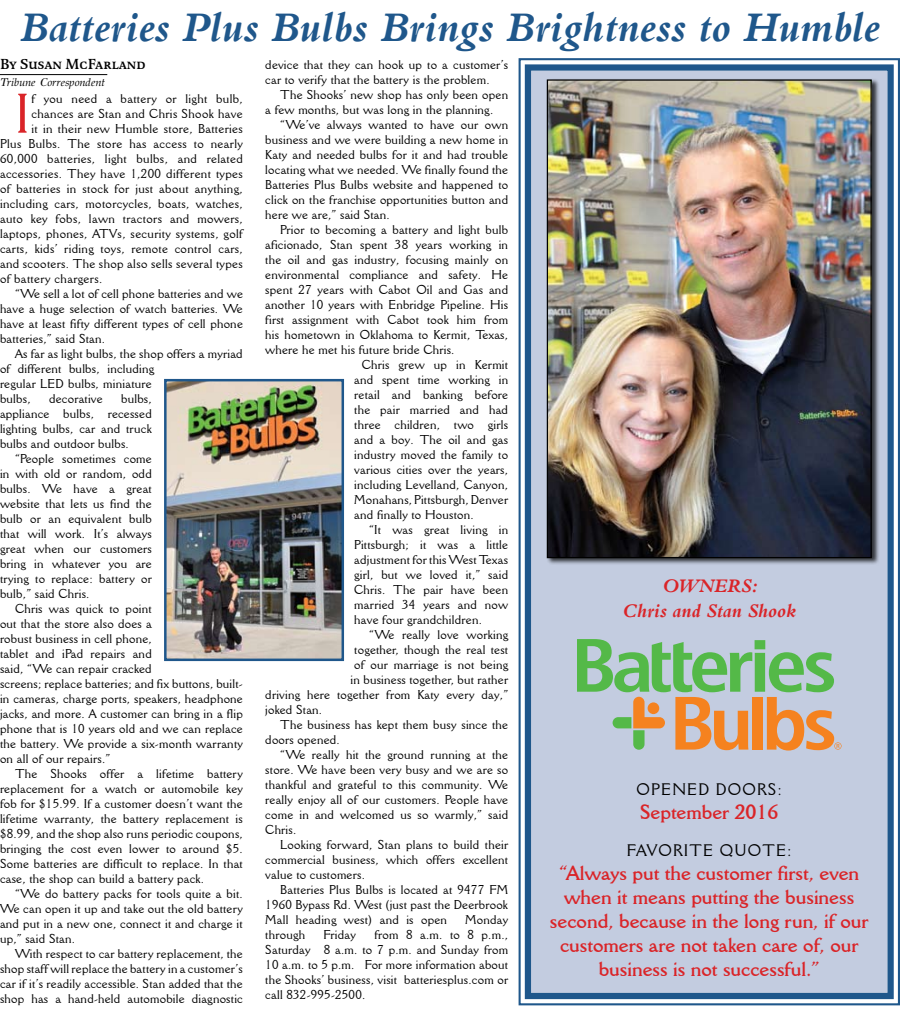
<style>
.page{position:relative;width:900px;height:1013px;background:#fff}
.page>*{position:absolute;margin:0;border:0;box-sizing:border-box;transform-origin:0 0}
.t1{font:54.25px "Della Robbia BT";color:#da2428}
.t2{font:italic 700 43.75px "Bembo";color:#1f578b}
.t3{font:700 20px/24px "Della Robbia BT";color:#da2428;text-align:center}
.t4{font:italic 700 20px/24px "Bembo";color:#da2428;text-align:center}
.t5{font:16.25px "Della Robbia BT";letter-spacing:.075em;color:#000}
.t6{font:500 15px "Latienne SCT";color:#000}
.t7{font:12.5px/15px "Della Robbia BT";letter-spacing:.02em;color:#000;text-align:justify}
.t8{font:italic 11.25px "GFS Didot";color:#000}
</style>
<div class="page">
<svg style="left:518px;top:58px;width:382px;height:948px"></svg>
<div style="left:525px;top:64px;width:369px;height:935px;border:6px solid #1f578b"></div>
<div style="left:546px;top:77px;width:334px;height:488px;background:#000;opacity:.75"></div>
<img style="left:549px;top:81px;width:321px;height:475px">
<div style="left:547px;top:79px;width:325px;height:479px;border:1px solid #000"></div>
<hr style="left:0;top:74px;width:107px;height:1px;background:#000">
<img style="left:167px;top:382px;width:174px;height:276px">
<div style="left:164px;top:379px;width:180px;height:282px;border:2px solid #1f578b"></div>
<svg style="left:577px;top:639px;width:265px;height:111px"></svg>
<h2 class="t2" style="left:20px;top:1px;width:862px">Batteries Plus Bulbs Brings Brightness to Humble</h2>
<p class="t6" style="left:0;top:55px;width:147px">By Susan McFarland</p>
<p class="t8" style="left:0;top:73px;width:107px">Tribune Correspondent</p>
<h1 class="t1" style="left:15px;top:80px;width:16px">I</h1>
<p class="t7" style="left:31px;top:91px;width:213px">f you need a battery or light bulb,</p>
<p class="t7" style="left:31px;top:106px;width:213px">chances are Stan and Chris Shook have</p>
<p class="t7" style="left:31px;top:121px;width:213px">it in their new Humble store, Batteries</p>
<p class="t7" style="left:0;top:136px;width:244px">Plus Bulbs. The store has access to nearly</p>
<p class="t7" style="left:0;top:151px;width:244px">60,000 batteries, light bulbs, and related</p>
<p class="t7" style="left:0;top:166px;width:244px">accessories. They have 1,200 different types</p>
<p class="t7" style="left:0;top:181px;width:244px">of batteries in stock for just about anything,</p>
<p class="t7" style="left:0;top:196px;width:244px">including cars, motorcycles, boats, watches,</p>
<p class="t7" style="left:0;top:211px;width:244px">auto key fobs, lawn tractors and mowers,</p>
<p class="t7" style="left:0;top:226px;width:244px">laptops, phones, ATVs, security systems, golf</p>
<p class="t7" style="left:0;top:241px;width:244px">carts, kids’ riding toys, remote control cars,</p>
<p class="t7" style="left:0;top:256px;width:244px">and scooters. The shop also sells several types</p>
<p class="t7" style="left:0;top:271px;width:104px">of battery chargers.</p>
<p class="t7" style="left:15px;top:286px;width:229px">“We sell a lot of cell phone batteries and we</p>
<p class="t7" style="left:0;top:301px;width:244px">have a huge selection of watch batteries. We</p>
<p class="t7" style="left:0;top:316px;width:244px">have at least fifty different types of cell phone</p>
<p class="t7" style="left:0;top:331px;width:107px">batteries,” said Stan.</p>
<p class="t7" style="left:15px;top:346px;width:229px">As far as light bulbs, the shop offers a myriad</p>
<p class="t7" style="left:0;top:361px;width:156px">of different bulbs, including</p>
<p class="t7" style="left:0;top:376px;width:153px">regular LED bulbs, miniature</p>
<p class="t7" style="left:0;top:391px;width:32px">bulbs,</p>
<p class="t7" style="left:49px;top:391px;width:55px">decorative</p>
<p class="t7" style="left:0;top:391px;width:153px;text-indent:121px">bulbs, appliance bulbs, recessed lighting bulbs, car and truck bulbs and outdoor bulbs.</p>
<p class="t7" style="left:0;top:451px;width:153px;text-indent:15px">“People sometimes come in with old or random, odd bulbs. We have a great website that lets us find the bulb or an equivalent bulb that will work. It’s always great when our customers bring in whatever you are trying to replace: battery or bulb,” said Chris.</p>
<p class="t7" style="left:0;top:601px;width:244px;text-align:left;text-indent:15px">Chris was quick to point<br>out that the store also does a<br>robust business in cell phone,<br>tablet and iPad repairs and<br>said, “We can repair cracked<br>screens; replace batteries; and fix buttons, built&shy;in cameras, charge ports, speakers, headphone jacks, and more. A customer can bring in a flip phone that is 10 years old and we can replace the battery. We provide a six-month warranty on all of our repairs.”</p>
<p class="t7" style="left:0;top:766px;width:244px;text-indent:15px">The Shooks offer a lifetime battery replacement for a watch or automobile key fob for $15.99. If a customer doesn’t want the lifetime warranty, the battery replacement is $8.99, and the shop also runs periodic coupons, bringing the cost even lower to around $5.<br>Some batteries are difficult to replace. In that case, the shop can build a battery pack.</p>
<p class="t7" style="left:0;top:886px;width:244px;text-indent:15px">“We do battery packs for tools quite a bit.<br>We can open it up and take out the old battery and put in a new one, connect it and charge it up,” said Stan.</p>
<p class="t7" style="left:0;top:946px;width:244px;text-indent:15px">With respect to car battery replacement, the shop staff will replace the battery in a customer’s car if it’s readily accessible. Stan added that the shop has a hand-held automobile diagnostic</p>
<p class="t7" style="left:265px;top:56px;width:244px">device that they can hook up to a customer’s car to verify that the battery is the problem.</p>
<p class="t7" style="left:265px;top:86px;width:244px;text-indent:15px">The Shooks’ new shop has only been open a few months, but was long in the planning.</p>
<p class="t7" style="left:265px;top:116px;width:244px;text-indent:15px">“We’ve always wanted to have our own business and we were building a new home in Katy and needed bulbs for it and had trouble locating what we needed. We finally found the Batteries Plus Bulbs website and happened to click on the franchise opportunities button and here we are,” said Stan.</p>
<p class="t7" style="left:280px;top:221px;width:229px">Prior to becoming a battery and light bulb</p>
<p class="t7" style="left:265px;top:236px;width:244px">aficionado, Stan spent 38 years working in</p>
<p class="t7" style="left:265px;top:251px;width:244px">the oil and gas industry, focusing mainly on</p>
<p class="t7" style="left:265px;top:266px;width:244px">environmental compliance and safety. He</p>
<p class="t7" style="left:265px;top:281px;width:244px">spent 27 years with Cabot Oil and Gas and</p>
<p class="t7" style="left:265px;top:296px;width:244px">another 10 years with Enbridge Pipeline. His</p>
<p class="t7" style="left:265px;top:311px;width:244px">first assignment with Cabot took him from</p>
<p class="t7" style="left:265px;top:326px;width:244px">his hometown in Oklahoma to Kermit, Texas,</p>
<p class="t7" style="left:265px;top:341px;width:191px">where he met his future bride Chris.</p>
<p class="t7" style="left:362px;top:356px;width:148px">Chris grew up in Kermit</p>
<p class="t7" style="left:354px;top:371px;width:155px">and spent time working in</p>
<p class="t7" style="left:354px;top:386px;width:155px">retail and banking before</p>
<p class="t7" style="left:354px;top:401px;width:155px">the pair married and had</p>
<p class="t7" style="left:354px;top:416px;width:155px">three children, two girls</p>
<p class="t7" style="left:354px;top:431px;width:155px">and a boy. The oil and gas</p>
<p class="t7" style="left:354px;top:446px;width:155px">industry moved the family to</p>
<p class="t7" style="left:354px;top:461px;width:155px">various cities over the years,</p>
<p class="t7" style="left:354px;top:476px;width:155px">including Levelland, Canyon,</p>
<p class="t7" style="left:354px;top:491px;width:155px">Monahans, Pittsburgh, Denver</p>
<p class="t7" style="left:354px;top:506px;width:121px">and finally to Houston.</p>
<p class="t7" style="left:369px;top:521px;width:140px">“It was great living in</p>
<p class="t7" style="left:354px;top:536px;width:155px">Pittsburgh; it was a little</p>
<p class="t7" style="left:354px;top:551px;width:155px">adjustment for this West Texas</p>
<p class="t7" style="left:354px;top:566px;width:155px">girl, but we loved it,” said</p>
<p class="t7" style="left:354px;top:581px;width:155px">Chris. The pair have been</p>
<p class="t7" style="left:354px;top:596px;width:155px">married 34 years and now</p>
<p class="t7" style="left:354px;top:611px;width:129px">have four grandchildren.</p>
<p class="t7" style="left:369px;top:626px;width:140px">“We really love working</p>
<p class="t7" style="left:354px;top:641px;width:155px">together, though the real test</p>
<p class="t7" style="left:354px;top:656px;width:155px">of our marriage is not being</p>
<p class="t7" style="left:351px;top:671px;width:159px">in business together, but rather</p>
<p class="t7" style="left:265px;top:686px;width:244px">driving here together from Katy every day,”</p>
<p class="t7" style="left:265px;top:701px;width:58px">joked Stan.</p>
<p class="t7" style="left:280px;top:716px;width:229px">The business has kept them busy since the</p>
<p class="t7" style="left:265px;top:731px;width:76px">doors opened.</p>
<p class="t7" style="left:280px;top:746px;width:229px">“We really hit the ground running at the</p>
<p class="t7" style="left:265px;top:761px;width:244px">store. We have been very busy and we are so</p>
<p class="t7" style="left:265px;top:776px;width:244px">thankful and grateful to this community. We</p>
<p class="t7" style="left:265px;top:791px;width:244px">really enjoy all of our customers. People have</p>
<p class="t7" style="left:265px;top:806px;width:244px">come in and welcomed us so warmly,” said</p>
<p class="t7" style="left:265px;top:821px;width:33px">Chris.</p>
<p class="t7" style="left:280px;top:836px;width:229px">Looking forward, Stan plans to build their</p>
<p class="t7" style="left:265px;top:851px;width:244px">commercial business, which offers excellent</p>
<p class="t7" style="left:265px;top:866px;width:101px">value to customers.</p>
<p class="t7" style="left:280px;top:881px;width:229px">Batteries Plus Bulbs is located at 9477 FM</p>
<p class="t7" style="left:265px;top:896px;width:244px">1960 Bypass Rd. West (just past the Deerbrook</p>
<p class="t7" style="left:265px;top:911px;width:183px">Mall heading west) and is open</p>
<p class="t7" style="left:465px;top:911px;width:44px">Monday</p>
<p class="t7" style="left:265px;top:926px;width:41px">through</p>
<p class="t7" style="left:324px;top:926px;width:34px">Friday</p>
<p class="t7" style="left:265px;top:926px;width:244px;text-indent:109px">from 8 a.m. to 8 p.m., Saturday 8 a.m. to 7 p.m. and Sunday from 10 a.m. to 5 p.m. For more information about the Shooks’ business, visit batteriesplus.com or call 832-995-2500.</p>
<h3 class="t4" style="left:622px;top:573px;width:175px">OWNERS:<br>Chris and Stan Shook</h3>
<h3 class="t5" style="left:637px;top:779px;width:93px">Opened doors</h3>
<h3 class="t5" style="left:778px;top:779px;width:6px">:</h3>
<h3 class="t3" style="left:640px;top:800px;width:140px">September 2016</h3>
<h3 class="t5" style="left:627px;top:840px;width:22px">Favorite</h3>
<h3 class="t5" style="left:720px;top:840px;width:42px">quote</h3>
<h3 class="t5" style="left:787px;top:840px;width:6px">:</h3>
<h3 class="t3" style="left:550px;top:860px;width:320px">“Always put the customer first, even when it means putting the business second, because in the long run, if our customers are not taken care of, our business is not successful.”</h3>
</div>
